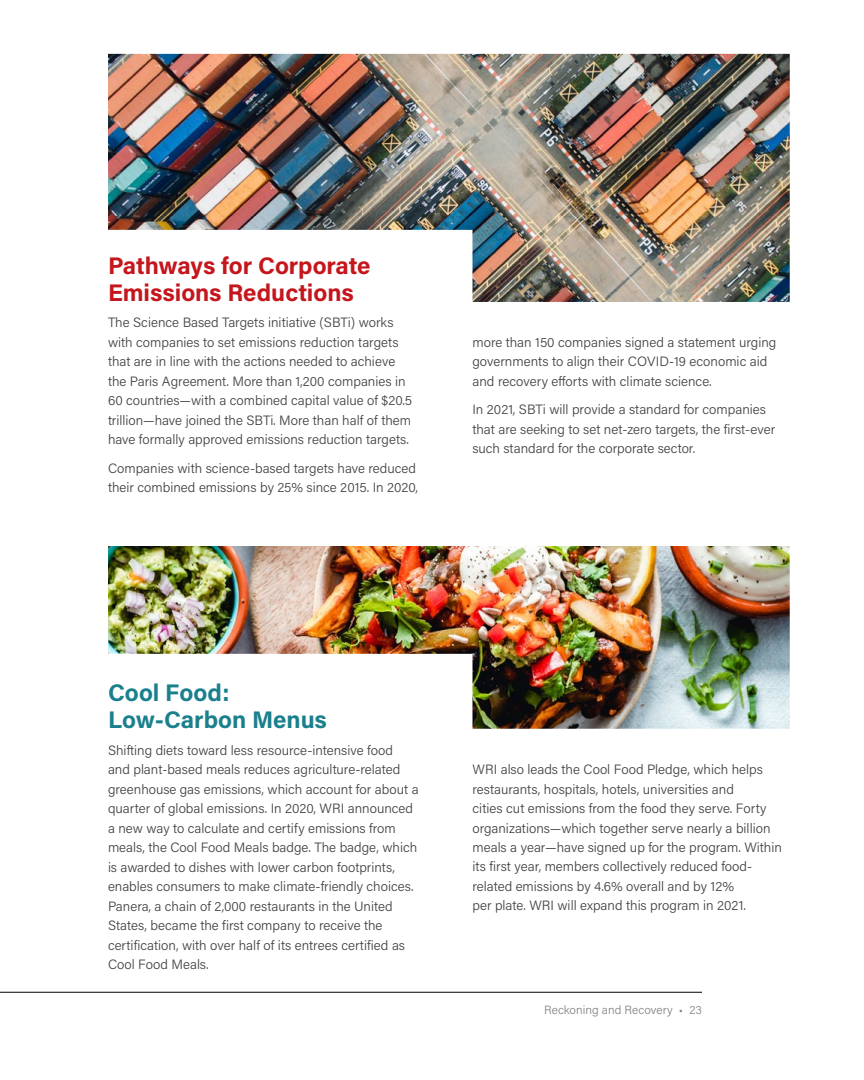
<style>
.page{position:relative;width:864px;height:1080px;background:#fff}
.page>*{position:absolute;margin:0;border:0;box-sizing:border-box;transform-origin:0 0}
.t1{font:700 24px/27px "Acumin Pro";letter-spacing:-.005em;color:#c4161c}
.t2{font:700 24px/27px "Acumin Pro";color:#1b808d}
.t3{font:300 13.5px/19.5px "Acumin Pro";color:#414042}
.t4{font:300 12px "Acumin Pro";color:#808285}
</style>
<div class="page">
<hr style="left:0;top:992px;width:702px;height:1px;background:#000">
<img style="left:108px;top:546px;width:682px;height:183px">
<img style="left:108px;top:54px;width:682px;height:248px">
<h1 class="t1" style="left:108px;top:251px;width:264px">Pathways for Corporate<br>Emissions Reductions</h1>
<p class="t3" style="left:108px;top:312px;width:306px">The Science Based Targets initiative (SBTi) works with companies to set emissions reduction targets that are in line with the actions needed to achieve the Paris Agreement. More than 1,200 companies in 60 countries—with a combined capital value of $20.5 trillion—have joined the SBTi. More than half of them have formally approved emissions reduction targets.</p>
<p class="t3" style="left:108px;top:458px;width:312px">Companies with science-based targets have reduced their combined emissions by 25% since 2015. In 2020,</p>
<p class="t3" style="left:472px;top:332px;width:305px">more than 150 companies signed a statement urging governments to align their COVID-19 economic aid and recovery efforts with climate science.</p>
<p class="t3" style="left:472px;top:399px;width:304px">In 2021, SBTi will provide a standard for companies that are seeking to set net-zero targets, the first-ever such standard for the corporate sector.</p>
<h1 class="t2" style="left:108px;top:678px;width:221px">Cool Food:<br>Low-Carbon Menus</h1>
<p class="t3" style="left:108px;top:740px;width:312px">Shifting diets toward less resource-intensive food<br>and plant-based meals reduces agriculture-related greenhouse gas emissions, which account for about a quarter of global emissions. In 2020, WRI announced a new way to calculate and certify emissions from meals, the Cool Food Meals badge. The badge, which is awarded to dishes with lower carbon footprints, enables consumers to make climate-friendly choices.<br>Panera, a chain of 2,000 restaurants in the United States, became the first company to receive the certification, with over half of its entrees certified as Cool Food Meals.</p>
<p class="t3" style="left:472px;top:759px;width:311px">WRI also leads the Cool Food Pledge, which helps restaurants, hospitals, hotels, universities and<br>cities cut emissions from the food they serve. Forty organizations—which together serve nearly a billion meals a year—have signed up for the program. Within its first year, members collectively reduced food&shy;related emissions by 4.6% overall and by 12%<br>per plate. WRI will expand this program in 2021.</p>
<p class="t4" style="left:544px;top:1001px;width:159px">Reckoning and Recovery • 23</p>
</div>
